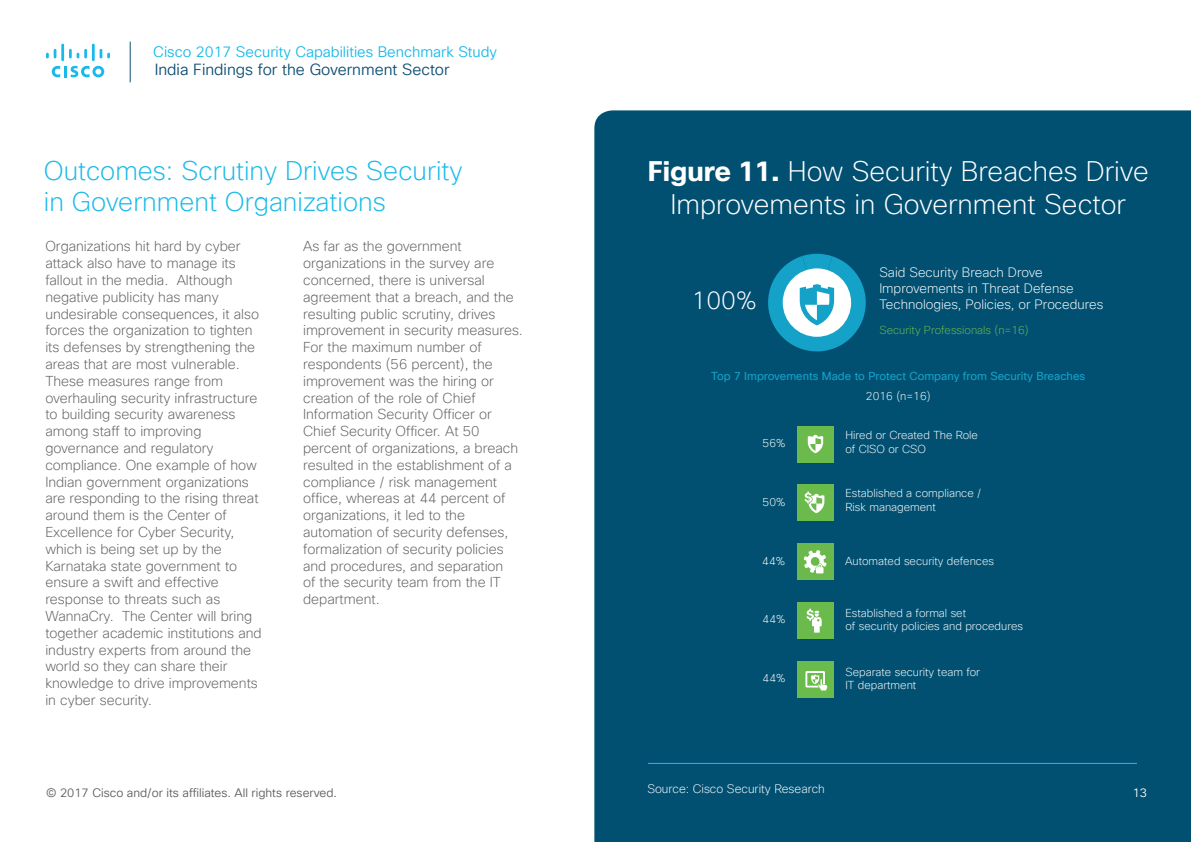
<style>
.page{position:relative;width:1191px;height:842px;background:#fff}
.page>*{position:absolute;margin:0;border:0;box-sizing:border-box;transform-origin:0 0}
.t1{font:200 27.6px/33.1px "Cisco Sans TT";color:#fff;text-align:center}
.t2{font:200 26.4px/31.6px "Cisco Sans TT";color:#19bae9}
.t3{font:200 24.7px "Cisco Sans TT";color:#fff}
.t4{font:15.7px "Cisco Sans TT Light";color:#0f4f73}
.t5{font:14.8px "Cisco Sans TT Light";color:#19bae9}
.t6{font:200 14px/16.8px "Cisco Sans TT";color:#5d5d5d}
.t7{font:200 13.3px/15.9px "Cisco Sans TT";color:#fff}
.t8{font:12px "Cisco Sans TT Light";color:#5d5d5d}
.t9{font:200 12px "Cisco Sans TT";color:#fff}
.t10{font:12px "Cisco Sans TT Light";color:#fff}
.t11{font:200 11.3px/13.5px "Cisco Sans TT";color:#fff}
.t12{font:11.3px "Cisco Sans TT";color:#14a2c7}
.t13{font:200 11.3px "Cisco Sans TT";color:#6bba4c}
.s1{font-weight:700}
</style>
<div class="page">
<div style="left:594px;top:110px;width:597px;height:732px;background:#015072"></div>
<hr style="left:648px;top:763px;width:489px;height:1px;background:#23beed">
<svg style="left:762px;top:253px;width:109px;height:104px"></svg>
<div style="left:797px;top:485px;width:36px;height:36px;background:#6bba4c"></div>
<svg style="left:804px;top:491px;width:20px;height:22px"></svg>
<div style="left:797px;top:426px;width:36px;height:36px;background:#6bba4c"></div>
<svg style="left:807px;top:435px;width:16px;height:18px"></svg>
<div style="left:797px;top:544px;width:36px;height:36px;background:#6bb94c"></div>
<div style="left:815px;top:567px;width:9px;height:7px;border:1px solid #6bb94c"></div>
<svg style="left:803px;top:550px;width:23px;height:23px"></svg>
<div style="left:797px;top:603px;width:36px;height:36px;background:#6bba4c"></div>
<svg style="left:806px;top:609px;width:15px;height:24px"></svg>
<div style="left:797px;top:661px;width:36px;height:36px;background:#6bba4c"></div>
<svg style="left:805px;top:671px;width:22px;height:19px"></svg>
<svg style="left:52px;top:66px;width:52px;height:11px"></svg>
<svg style="left:46px;top:49px;width:10px;height:9px"></svg>
<hr style="left:61px;top:44px;width:3px;height:17px;background:#19bae9">
<svg style="left:69px;top:49px;width:18px;height:9px"></svg>
<hr style="left:92px;top:44px;width:3px;height:17px;background:#19bae9">
<svg style="left:100px;top:49px;width:10px;height:9px"></svg>
<hr style="left:130px;top:42px;width:1px;height:40px;background:#0f4f73">
<p class="t5" style="left:153px;top:43px;width:345px">Cisco 2017 Security Capabilities Benchmark Study</p>
<p class="t4" style="left:155px;top:59px;width:296px">India Findings for the Government Sector</p>
<h2 class="t2" style="left:44px;top:155px;width:420px">Outcomes: Scrutiny Drives Security in Government Organizations</h2>
<p class="t6" style="left:45px;top:239px;width:218px">Organizations hit hard by cyber attack also have to manage its fallout in the media. Although negative publicity has many undesirable consequences, it also forces the organization to tighten its defenses by strengthening the areas that are most vulnerable.<br>These measures range from overhauling security infrastructure to building security awareness among staff to improving governance and regulatory compliance. One example of how<br>Indian government organizations are responding to the rising threat around them is the Center of<br>Excellence for Cyber Security, which is being set up by the<br>Karnataka state government to ensure a swift and effective response to threats such as<br>WannaCry. The Center will bring together academic institutions and industry experts from around the world so they can share their knowledge to drive improvements in cyber security.</p>
<p class="t6" style="left:303px;top:239px;width:221px">As far as the government organizations in the survey are concerned, there is universal agreement that a breach, and the resulting public scrutiny, drives improvement in security measures.<br>For the maximum number of respondents (56 percent), the improvement was the hiring or creation of the role of Chief<br>Information Security Officer or<br>Chief Security Officer. At 50 percent of organizations, a breach resulted in the establishment of a compliance / risk management office, whereas at 44 percent of organizations, it led to the automation of security defenses, formalization of security policies and procedures, and separation<br>of the security team from the IT department.</p>
<h1 class="t1" style="left:647px;top:155px;width:503px"><span class="s1">Figure 11.</span> How Security Breaches Drive<br>Improvements in Government Sector</h1>
<h3 class="t3" style="left:691px;top:284px;width:66px">100%</h3>
<p class="t7" style="left:879px;top:265px;width:225px">Said Security Breach Drove<br>Improvements in Threat Defense<br>Technologies, Policies, or Procedures</p>
<p class="t13" style="left:879px;top:322px;width:151px">Security Professionals (n=16)</p>
<p class="t12" style="left:711px;top:369px;width:375px">Top 7 Improvements Made to Protect Company from Security Breaches</p>
<p class="t11" style="left:762px;top:436px;width:24px">56%</p>
<p class="t11" style="left:762px;top:495px;width:24px">50%</p>
<p class="t11" style="left:866px;top:389px;width:66px">2016 (n=16)</p>
<p class="t11" style="left:845px;top:429px;width:134px">Hired or Created The Role of CISO or CSO</p>
<p class="t11" style="left:845px;top:487px;width:137px">Established a compliance /<br>Risk management</p>
<p class="t11" style="left:762px;top:554px;width:24px">44%</p>
<p class="t11" style="left:845px;top:554px;width:150px">Automated security defences</p>
<p class="t11" style="left:762px;top:613px;width:24px">44%</p>
<p class="t11" style="left:762px;top:672px;width:24px">44%</p>
<p class="t11" style="left:845px;top:606px;width:179px">Established a formal set<br>of security policies and procedures</p>
<p class="t11" style="left:845px;top:665px;width:136px">Separate security team for<br>IT department</p>
<p class="t9" style="left:647px;top:781px;width:179px">Source: Cisco Security Research</p>
<p class="t8" style="left:46px;top:785px;width:293px">© 2017 Cisco and/or its affiliates. All rights reserved.</p>
<p class="t10" style="left:1132px;top:785px;width:16px">13</p>
</div>
